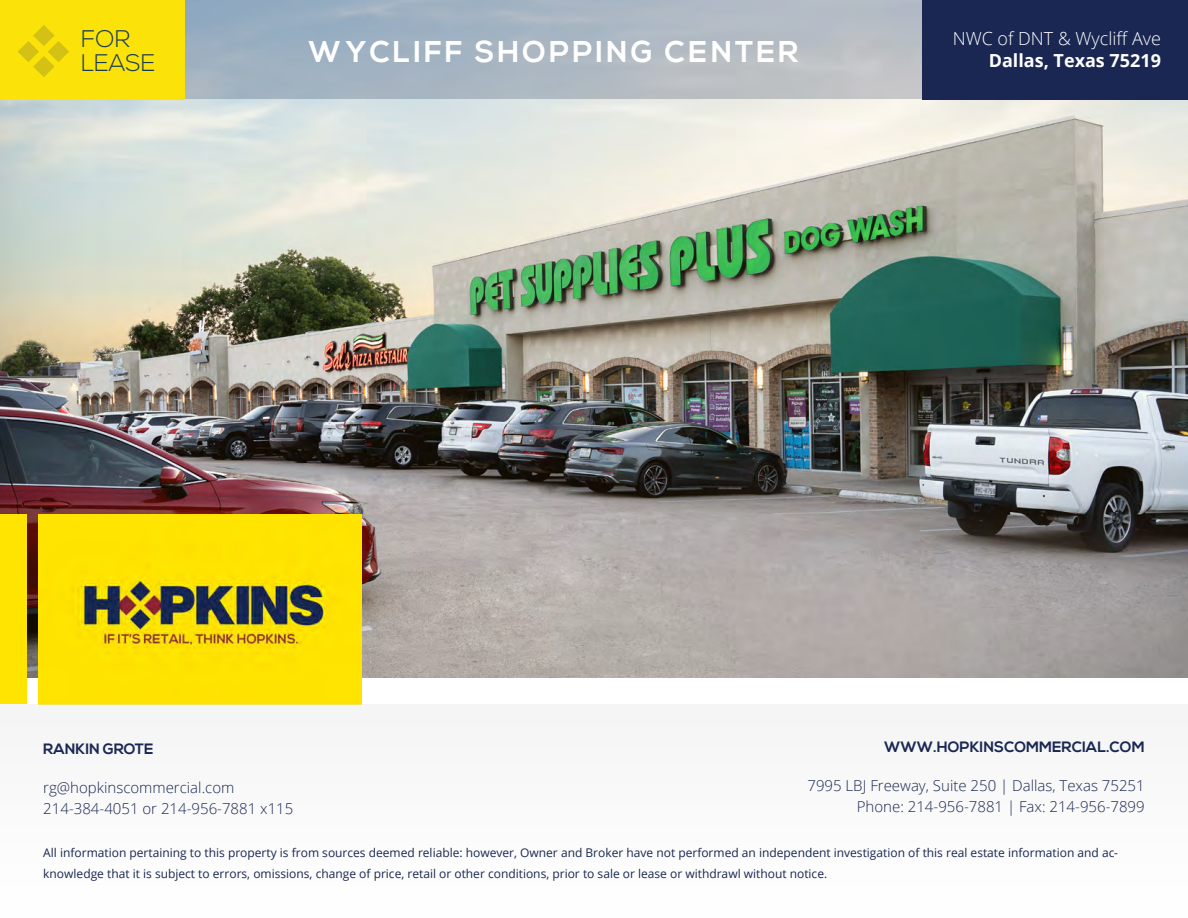
<style>
.page{position:relative;width:1188px;height:918px;background:#fff}
.page>*{position:absolute;margin:0;border:0;box-sizing:border-box;transform-origin:0 0}
.t1{font:700 30px "Nexa";letter-spacing:.1em;color:#fff}
.t2{font:300 24px "Nexa";color:#1b3c56}
.t3{font:300 18px "Open Sans";color:#fff}
.t4{font:700 18px "Open Sans";color:#fff}
.t5{font:300 15px "Open Sans";color:#192752}
.t6{font:700 15px "Nexa";color:#192752}
.t7{font:12px/21px "Open Sans";color:#192752}
</style>
<div class="page">
<img style="left:0;top:99px;width:1188px;height:578px">
<svg style="left:184px;top:0;width:738px;height:99px;background:#acb8be"></svg>
<div style="left:0;top:0;width:184px;height:99px;background:#fbe309"></div>
<img style="left:38px;top:515px;width:324px;height:189px">
<div style="left:0;top:704px;width:1188px;height:214px;background:#fafafa"></div>
<div style="left:922px;top:0;width:266px;height:99px;background:#192752"></div>
<div style="left:0;top:514px;width:26px;height:190px;background:#ffe301"></div>
<svg style="left:18px;top:25px;width:51px;height:52px"></svg>
<p class="t2" style="left:81px;top:25px;width:51px">FOR</p>
<p class="t2" style="left:81px;top:49px;width:76px">LEASE</p>
<p class="t1" style="left:308px;top:35px;width:492px">WYCLIFF SHOPPING CENTER</p>
<p class="t3" style="left:953px;top:26px;width:210px">NWC of DNT &amp; Wycliff Ave</p>
<p class="t4" style="left:989px;top:48px;width:174px">Dallas, Texas 75219</p>
<p class="t6" style="left:43px;top:740px;width:112px">RANKIN GROTE</p>
<p class="t5" style="left:43px;top:777px;width:193px">rg@hopkinscommercial.com</p>
<p class="t5" style="left:43px;top:798px;width:252px">214-384-4051 or 214-956-7881 x115</p>
<p class="t6" style="left:884px;top:738px;width:262px">WWW.HOPKINSCOMMERCIAL.COM</p>
<p class="t5" style="left:807px;top:775px;width:339px">7995 LBJ Freeway, Suite 250 | Dallas, Texas 75251</p>
<p class="t5" style="left:857px;top:796px;width:289px">Phone: 214-956-7881 | Fax: 214-956-7899</p>
<p class="t7" style="left:43px;top:842px;width:1076px">All information pertaining to this property is from sources deemed reliable: however, Owner and Broker have not performed an independent investigation of this real estate information and ac&shy;knowledge that it is subject to errors, omissions, change of price, retail or other conditions, prior to sale or lease or withdrawl without notice.</p>
</div>
